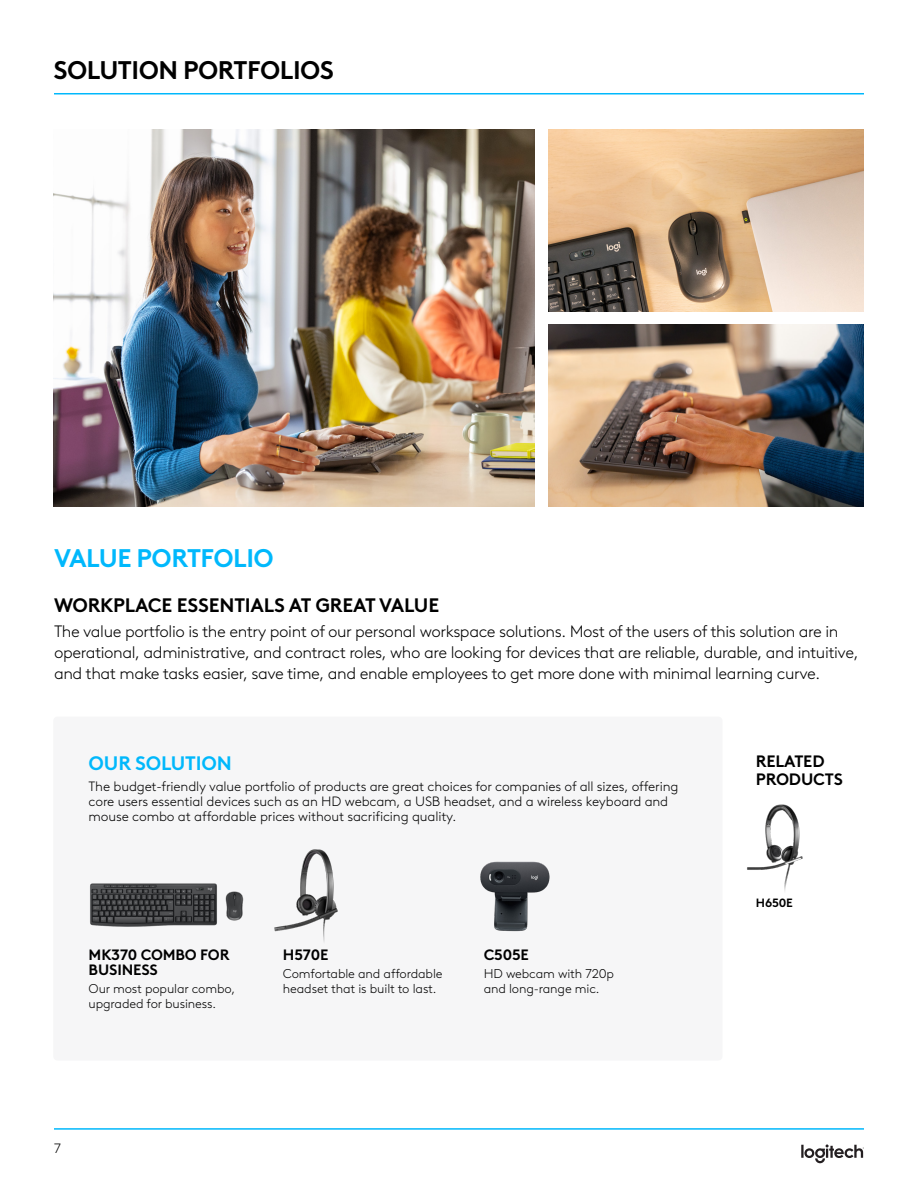
<style>
.page{position:relative;width:918px;height:1188px;background:#fff}
.page>*{position:absolute;margin:0;border:0;box-sizing:border-box;transform-origin:0 0}
.Head_1{font:700 25.5px "Brown Logitech Pan";letter-spacing:-.02em;color:#000}
.Head_1-2{font:700 25.5px "Brown Logitech Pan";letter-spacing:-.02em;color:#00b8fc}
.Body_1_TOC{font:700 19.5px "Brown Logitech Pan";letter-spacing:-.01em;color:#000}
.Body_1_TOC-2{font:700 19.5px "Brown Logitech Pan";letter-spacing:-.01em;color:#00b8fc}
.Body_1_TOC-3{font:300 16.5px/21px "Brown Logitech Pan";letter-spacing:-.025em;color:#000}
.Body_1_TOC-4{font:700 16.5px/18px "Brown Logitech Pan";letter-spacing:-.01em;color:#000}
.Body_1_TOC-5{font:700 15px/15px "Brown Logitech Pan";letter-spacing:-.01em;color:#000}
.Body_1_TOC-6{font:300 13.5px/15px "Brown Logitech Pan";letter-spacing:-.01em;color:#000}
.Body_1_TOC-7{font:300 12.75px/14.2px "Brown Logitech Pan";letter-spacing:-.01em;color:#000}
.Body_1_TOC-8{font:700 12px "Brown Logitech Pan";letter-spacing:-.01em;color:#000}
</style>
<div class="page">
<svg style="left:801px;top:1144px;width:63px;height:19px"></svg>
<hr style="left:54px;top:93px;width:810px;height:1px;background:#00b8fc">
<hr style="left:54px;top:1128px;width:810px;height:2px;background:#00b8fc">
<div style="left:53px;top:717px;width:670px;height:344px;background:#f6f6f7;border-radius:4px"></div>
<img style="left:53px;top:129px;width:482px;height:378px">
<img style="left:548px;top:129px;width:316px;height:183px">
<img style="left:548px;top:324px;width:316px;height:183px">
<img style="left:90px;top:883px;width:154px;height:44px">
<img style="left:274px;top:849px;width:64px;height:93px">
<img style="left:480px;top:861px;width:70px;height:71px">
<img style="left:747px;top:804px;width:56px;height:87px">
<p class="Head_1" style="left:53px;top:50px;width:282px">SOLUTION PORTFOLIOS</p>
<p class="Head_1-2" style="left:54px;top:539px;width:221px">VALUE PORTFOLIO</p>
<p class="Body_1_TOC" style="left:54px;top:590px;width:387px">WORKPLACE ESSENTIALS AT GREAT VALUE</p>
<p class="Body_1_TOC-3" style="left:54px;top:620px;width:806px">The value portfolio is the entry point of our personal workspace solutions. Most of the users of this solution are in operational, administrative, and contract roles, who are looking for devices that are reliable, durable, and intuitive, and that make tasks easier, save time, and enable employees to get more done with minimal learning curve.</p>
<p class="Body_1_TOC-2" style="left:89px;top:748px;width:145px">OUR SOLUTION</p>
<p class="Body_1_TOC-6" style="left:89px;top:778px;width:591px">The budget-friendly value portfolio of products are great choices for companies of all sizes, offering core users essential devices such as an HD webcam, a USB headset, and a wireless keyboard and mouse combo at affordable prices without sacrificing quality.</p>
<p class="Body_1_TOC-5" style="left:89px;top:946px;width:142px">MK370 COMBO FOR<br>BUSINESS</p>
<p class="Body_1_TOC-7" style="left:89px;top:981px;width:148px">Our most popular combo, upgraded for business.</p>
<p class="Body_1_TOC-5" style="left:283px;top:946px;width:47px">H570E</p>
<p class="Body_1_TOC-7" style="left:283px;top:966px;width:161px">Comfortable and affordable headset that is built to last.</p>
<p class="Body_1_TOC-5" style="left:484px;top:946px;width:47px">C505E</p>
<p class="Body_1_TOC-7" style="left:484px;top:966px;width:132px">HD webcam with 720p and long-range mic.</p>
<p class="Body_1_TOC-6" style="left:54px;top:1140px;width:8px">7</p>
<p class="Body_1_TOC-4" style="left:756px;top:751px;width:89px">RELATED<br>PRODUCTS</p>
<p class="Body_1_TOC-8" style="left:756px;top:894px;width:39px">H650E</p>
</div>
